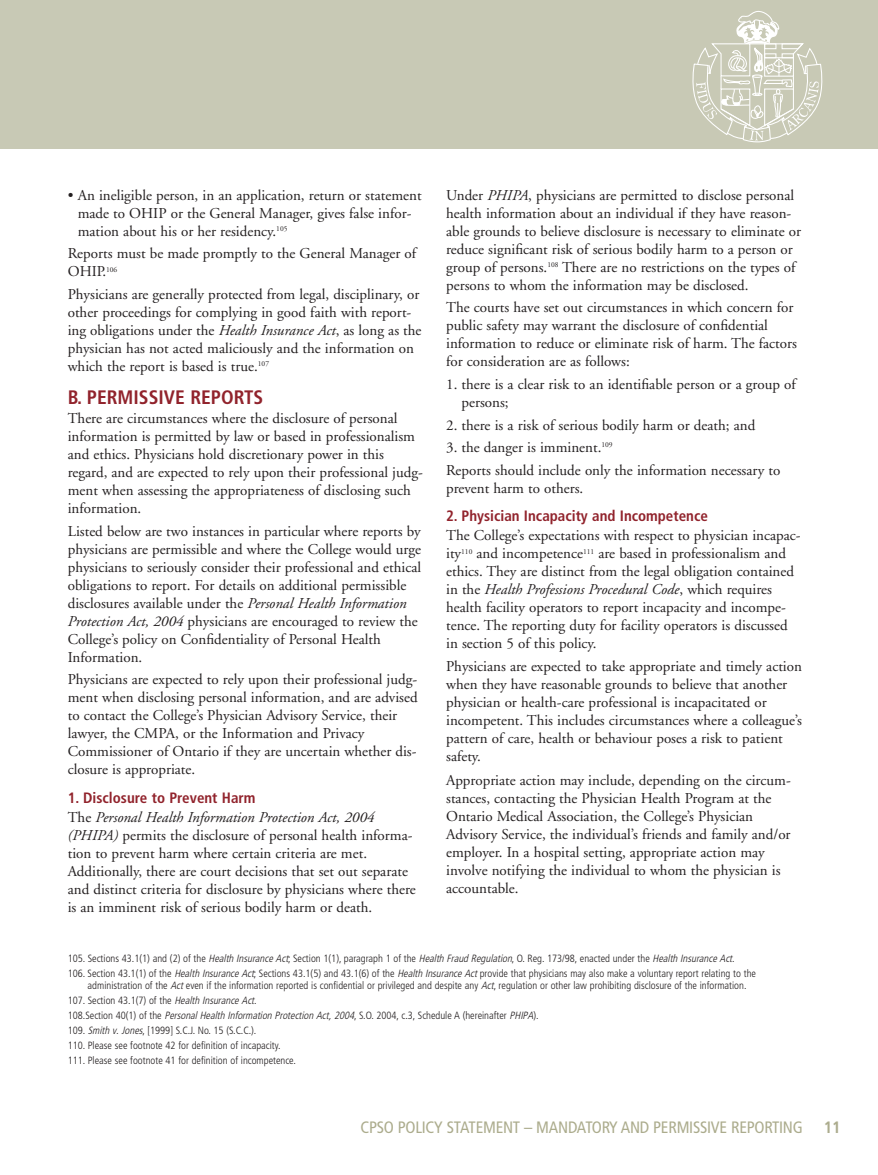
<style>
.page{position:relative;width:878px;height:1175px;background:#fff}
.page>*{position:absolute;margin:0;border:0;box-sizing:border-box;transform-origin:0 0}
.t1{font:700 condensed 19.5px "Frutiger";color:#91232c}
.t2{font:condensed 16.5px "Frutiger";letter-spacing:-.015em;color:#acac8d}
.t3{font:700 condensed 16.5px "Frutiger";color:#acac8d}
.t4{font:15px/18px "Adobe Garamond";color:#231f20}
.t5{font:700 condensed 15px "Frutiger";color:#91232c}
.t6{font:300 condensed 10.5px/15px "Frutiger";color:#231f20}
.s1{font-style:italic}
</style>
<div class="page">
<div style="left:0;top:0;width:878px;height:148px;background:#c8c9b5"></div>
<svg style="left:692px;top:11px;width:131px;height:132px"></svg>
<p class="t4" style="left:78px;top:187px;width:345px;text-indent:-10px">• An ineligible person, in an application, return or statement made to OHIP or the General Manager, gives false infor&shy;mation about his or her residency.<sup>105</sup></p>
<p class="t4" style="left:68px;top:246px;width:350px">Reports must be made promptly to the General Manager of<br>OHIP.<sup>106</sup></p>
<p class="t4" style="left:68px;top:286px;width:355px">Physicians are generally protected from legal, disciplinary, or other proceedings for complying in good faith with report&shy;ing obligations under the <span class="s1">Health Insurance Act</span>, as long as the physician has not acted maliciously and the information on which the report is based is true.<sup>107</sup></p>
<h1 class="t1" style="left:68px;top:389px;width:197px">B. PERMISSIVE REPORTS</h1>
<p class="t4" style="left:68px;top:410px;width:356px">There are circumstances where the disclosure of personal information is permitted by law or based in professionalism and ethics. Physicians hold discretionary power in this regard, and are expected to rely upon their professional judg&shy;ment when assessing the appropriateness of disclosing such information.</p>
<p class="t4" style="left:68px;top:523px;width:355px">Listed below are two instances in particular where reports by physicians are permissible and where the College would urge physicians to seriously consider their professional and ethical obligations to report. For details on additional permissible disclosures available under the <span class="s1">Personal Health Information Protection Act, 2004</span> physicians are encouraged to review the College’s policy on Confidentiality of Personal Health Information.</p>
<p class="t4" style="left:68px;top:671px;width:351px">Physicians are expected to rely upon their professional judg&shy;ment when disclosing personal information, and are advised to contact the College’s Physician Advisory Service, their lawyer, the CMPA, or the Information and Privacy Commissioner of Ontario if they are uncertain whether dis&shy;closure is appropriate.</p>
<p class="t5" style="left:68px;top:791px;width:189px">1. Disclosure to Prevent Harm</p>
<p class="t4" style="left:68px;top:809px;width:349px">The <span class="s1">Personal Health Information Protection Act, 2004 (PHIPA)</span> permits the disclosure of personal health informa&shy;tion to prevent harm where certain criteria are met.<br>Additionally, there are court decisions that set out separate and distinct criteria for disclosure by physicians where there is an imminent risk of serious bodily harm or death.</p>
<p class="t4" style="left:446px;top:187px;width:356px">Under <span class="s1">PHIPA</span>, physicians are permitted to disclose personal health information about an individual if they have reason&shy;able grounds to believe disclosure is necessary to eliminate or reduce significant risk of serious bodily harm to a person or group of persons.<sup>108</sup> There are no restrictions on the types of persons to whom the information may be disclosed.</p>
<p class="t4" style="left:446px;top:300px;width:352px">The courts have set out circumstances in which concern for public safety may warrant the disclosure of confidential information to reduce or eliminate risk of harm. The factors for consideration are as follows:</p>
<p class="t4" style="left:461px;top:376px;width:336px;text-indent:-15px">1. there is a clear risk to an identifiable person or a group of persons;</p>
<p class="t4" style="left:446px;top:417px;width:311px">2. there is a risk of serious bodily harm or death; and</p>
<p class="t4" style="left:446px;top:437px;width:336px;line-height:22.5px">3. the danger is imminent.<sup>109<br></sup>Reports should include only the information necessary to</p>
<p class="t4" style="left:446px;top:480px;width:139px">prevent harm to others.</p>
<p class="t5" style="left:446px;top:510px;width:263px">2. Physician Incapacity and Incompetence</p>
<p class="t4" style="left:446px;top:528px;width:356px">The College’s expectations with respect to physician incapac&shy;ity<sup>110</sup> and incompetence<sup>111</sup> are based in professionalism and ethics. They are distinct from the legal obligation contained in the <span class="s1">Health Professions Procedural Code</span>, which requires health facility operators to report incapacity and incompe&shy;tence. The reporting duty for facility operators is discussed in section 5 of this policy.</p>
<p class="t4" style="left:446px;top:658px;width:357px">Physicians are expected to take appropriate and timely action when they have reasonable grounds to believe that another physician or health-care professional is incapacitated or incompetent. This includes circumstances where a colleague’s pattern of care, health or behaviour poses a risk to patient safety.</p>
<p class="t4" style="left:446px;top:772px;width:346px">Appropriate action may include, depending on the circum&shy;stances, contacting the Physician Health Program at the Ontario Medical Association, the College’s Physician Advisory Service, the individual’s friends and family and/or employer. In a hospital setting, appropriate action may involve notifying the individual to whom the physician is accountable.</p>
<p class="t6" style="left:68px;top:951px;width:689px">105. Sections 43.1(1) and (2) of the <span class="s1">HealthInsuranceAct</span>; Section 1(1), paragraph 1 of the <span class="s1">HealthFraudRegulation</span>, O. Reg. 173/98, enacted under the <span class="s1">HealthInsuranceAct</span>.<br>106. Section 43.1(1) of the <span class="s1">HealthInsuranceAct</span>; Sections 43.1(5) and 43.1(6) of the <span class="s1">HealthInsuranceAct</span>provide that physicians may also make a voluntary report relating to the</p>
<p class="t6" style="left:68px;top:978px;width:680px;text-indent:20px">administration of the <span class="s1">Act</span>even if the information reported is confidential or privileged and despite any <span class="s1">Act</span>, regulation or other law prohibiting disclosure of the information.<br>107. Section 43.1(7) of the <span class="s1">HealthInsuranceAct</span>.<br>108.Section 40(1) of the <span class="s1">PersonalHealthInformationProtectionAct,2004</span>, S.O. 2004, c.3, Schedule A (hereinafter <span class="s1">PHIPA</span>).<br>109. <span class="s1">Smithv.Jones</span>, [1999] S.C.J. No. 15 (S.C.C.).<br>110. Please see footnote 42 for definition of incapacity.<br>111. Please see footnote 41 for definition of incompetence.</p>
<p class="t2" style="left:360px;top:1120px;width:444px">CPSO POLICY STATEMENT – MANDATORY AND PERMISSIVE REPORTING</p>
<p class="t3" style="left:824px;top:1120px;width:18px">11</p>
</div>
